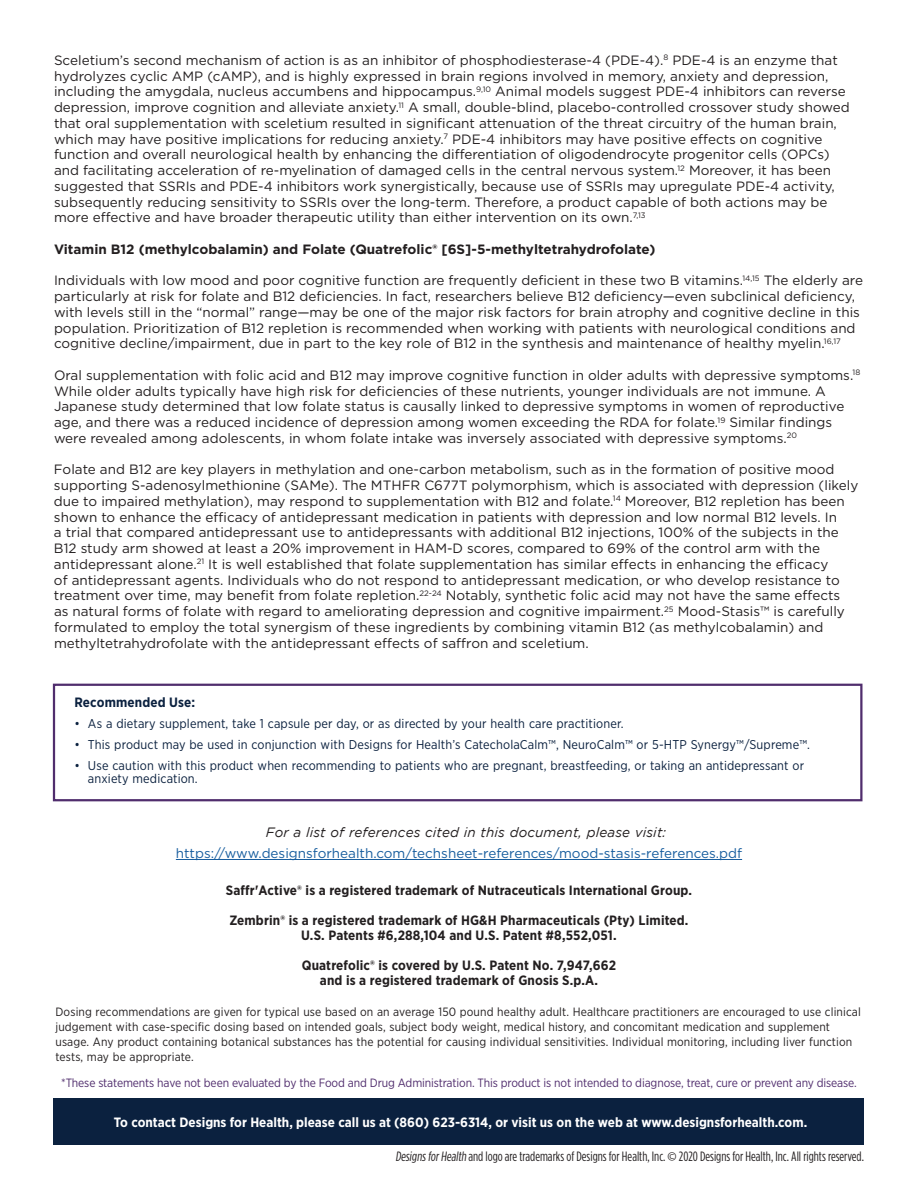
<style>
.page{position:relative;width:918px;height:1188px;background:#fff}
.page>*{position:absolute;margin:0;border:0;box-sizing:border-box;transform-origin:0 0}
.t1{font:13.5px/15.8px "Gotham";color:#231f20}
.t2{font:700 13.5px "Gotham Narrow";letter-spacing:.01em;color:#231f20}
.t3{font:13.5px "Gotham Condensed";color:#231f20}
.t4{font:700 13.5px "Gotham Narrow";color:#fff}
.t5{font:13.5px "Gotham";color:#175d9e}
.t6{font:700 13.5px "Gotham";color:#231f20}
.t7{font:italic 13.5px "Gotham";letter-spacing:.01em;color:#231f20}
.t8{font:700 13.5px "Gotham Narrow";letter-spacing:.01em;color:#0b213f}
.t9{font:12.75px/13.5px "Gotham Narrow";letter-spacing:.01em;color:#0b213f}
.t10{font:12px/15px "Gotham Narrow";letter-spacing:.01em;color:#231f20}
.t11{font:12px "Gotham Narrow";letter-spacing:-.01em;color:#502d6d}
.s1{font-family:"Myriad Pro"}
</style>
<div class="page">
<div style="left:54px;top:1098px;width:810px;height:47px;background:#0b213f"></div>
<hr style="left:176px;top:859px;width:566px;height:1px;background:#175d9e">
<div style="left:53px;top:684px;width:809px;height:117px;border:2px solid #502d6d"></div>
<p class="t1" style="left:54px;top:52px;width:797px">Sceletium’s second mechanism of action is as an inhibitor of phosphodiesterase-4 (PDE-4).<sup>8</sup> PDE-4 is an enzyme that hydrolyzes cyclic AMP (cAMP), and is highly expressed in brain regions involved in memory, anxiety and depression, including the amygdala, nucleus accumbens and hippocampus.<sup>9,10</sup> Animal models suggest PDE-4 inhibitors can reverse depression, improve cognition and alleviate anxiety.<sup>11</sup> A small, double-blind, placebo-controlled crossover study showed that oral supplementation with sceletium resulted in significant attenuation of the threat circuitry of the human brain, which may have positive implications for reducing anxiety.<sup>7</sup> PDE-4 inhibitors may have positive effects on cognitive function and overall neurological health by enhancing the differentiation of oligodendrocyte progenitor cells (OPCs) and facilitating acceleration of re-myelination of damaged cells in the central nervous system.<sup>12</sup> Moreover, it has been suggested that SSRIs and PDE-4 inhibitors work synergistically, because use of SSRIs may upregulate PDE-4 activity, subsequently reducing sensitivity to SSRIs over the long-term. Therefore, a product capable of both actions may be more effective and have broader therapeutic utility than either intervention on its own.<sup>7,13</sup></p>
<p class="t6" style="left:54px;top:240px;width:603px">Vitamin B12 (methylcobalamin) and Folate (Quatrefolic® [6S]-5-methyltetrahydrofolate)</p>
<p class="t1" style="left:54px;top:272px;width:811px">Individuals with low mood and poor cognitive function are frequently deficient in these two B vitamins.<sup>14,15</sup> The elderly are particularly at risk for folate and B12 deficiencies. In fact, researchers believe B12 deficiency—even subclinical deficiency, with levels still in the “normal” range—may be one of the major risk factors for brain atrophy and cognitive decline in this population. Prioritization of B12 repletion is recommended when working with patients with neurological conditions and cognitive decline/impairment, due in part to the key role of B12 in the synthesis and maintenance of healthy myelin.<sup>16,17</sup></p>
<p class="t1" style="left:54px;top:367px;width:808px">Oral supplementation with folic acid and B12 may improve cognitive function in older adults with depressive symptoms.<sup>18<br></sup>While older adults typically have high risk for deficiencies of these nutrients, younger individuals are not immune. A Japanese study determined that low folate status is causally linked to depressive symptoms in women of reproductive age, and there was a reduced incidence of depression among women exceeding the RDA for folate.<sup>19</sup> Similar findings were revealed among adolescents, in whom folate intake was inversely associated with depressive symptoms.<sup>20</sup></p>
<p class="t1" style="left:54px;top:461px;width:806px">Folate and B12 are key players in methylation and one-carbon metabolism, such as in the formation of positive mood supporting S-adenosylmethionine (SAMe). The MTHFR C677T polymorphism, which is associated with depression (likely due to impaired methylation), may respond to supplementation with B12 and folate.<sup>14</sup> Moreover, B12 repletion has been shown to enhance the efficacy of antidepressant medication in patients with depression and low normal B12 levels. In<br>a trial that compared antidepressant use to antidepressants with additional B12 injections, 100% of the subjects in the B12 study arm showed at least a 20% improvement in HAM-D scores, compared to 69% of the control arm with the antidepressant alone.<sup>21</sup> It is well established that folate supplementation has similar effects in enhancing the efficacy<br>of antidepressant agents. Individuals who do not respond to antidepressant medication, or who develop resistance to treatment over time, may benefit from folate repletion.<sup>22-24</sup> Notably, synthetic folic acid may not have the same effects<br>as natural forms of folate with regard to ameliorating depression and cognitive impairment.<sup>25</sup> Mood-Stasis™ is carefully formulated to employ the total synergism of these ingredients by combining vitamin B12 (as methylcobalamin) and methyltetrahydrofolate with the antidepressant effects of saffron and sceletium.</p>
<p class="t8" style="left:74px;top:694px;width:122px">Recommended Use:</p>
<p class="t9" style="left:74px;top:716px;width:551px">• As a dietary supplement, take 1 capsule per day, or as directed by your health care practitioner.</p>
<p class="t9" style="left:74px;top:737px;width:737px">• This product may be used in conjunction with Designs for Health’s CatecholaCalm™, NeuroCalm™ or 5-HTP Synergy™/Supreme™.</p>
<p class="t9" style="left:88px;top:758px;width:718px;text-indent:-14px">• Use caution with this product when recommending to patients who are pregnant, breastfeeding, or taking an antidepressant or anxiety medication.</p>
<p class="t7" style="left:266px;top:825px;width:402px">For a list of references cited in this document, please visit:</p>
<p class="t5" style="left:176px;top:845px;width:568px">https://www.designsforhealth.com/techsheet-references/mood-stasis-references.pdf</p>
<p class="t2" style="left:226px;top:881px;width:468px">Saffr'Active® is a registered trademark of Nutraceuticals International Group.</p>
<p class="t2" style="left:229px;top:911px;width:461px">Zembrin® is a registered trademark of HG&amp;H Pharmaceuticals (Pty) Limited.</p>
<p class="t2" style="left:301px;top:926px;width:317px">U.S. Patents #6,288,104 and U.S. Patent #8,552,051.</p>
<p class="t2" style="left:302px;top:956px;width:316px">Quatrefolic® is covered by U.S. Patent No. 7,947,662</p>
<p class="t2" style="left:320px;top:971px;width:280px">and is a registered trademark of Gnosis S.p.A.</p>
<p class="t10" style="left:56px;top:1004px;width:807px">Dosing recommendations are given for typical use based on an average 150 pound healthy adult. Healthcare practitioners are encouraged to use clinical judgement with case-specific dosing based on intended goals, subject body weight, medical history, and concomitant medication and supplement usage. Any product containing botanical substances has the potential for causing individual sensitivities. Individual monitoring, including liver function tests, may be appropriate.</p>
<p class="t11" style="left:61px;top:1075px;width:797px">*These statements have not been evaluated by the Food and Drug Administration. This product is not intended to diagnose, treat, cure or prevent any disease.</p>
<p class="t4" style="left:114px;top:1114px;width:695px">To contact Designs for Health, please call us at (860) 623-6314, or visit us on the web at www.designsforhealth.com.</p>
<p class="t3" style="left:395px;top:1149px;width:470px">Designs forHealth and logo are trademarks of Designs for Health, Inc. <span class="s1">©</span> 2020 Designs for Health, Inc. All rights reserved.</p>
</div>
